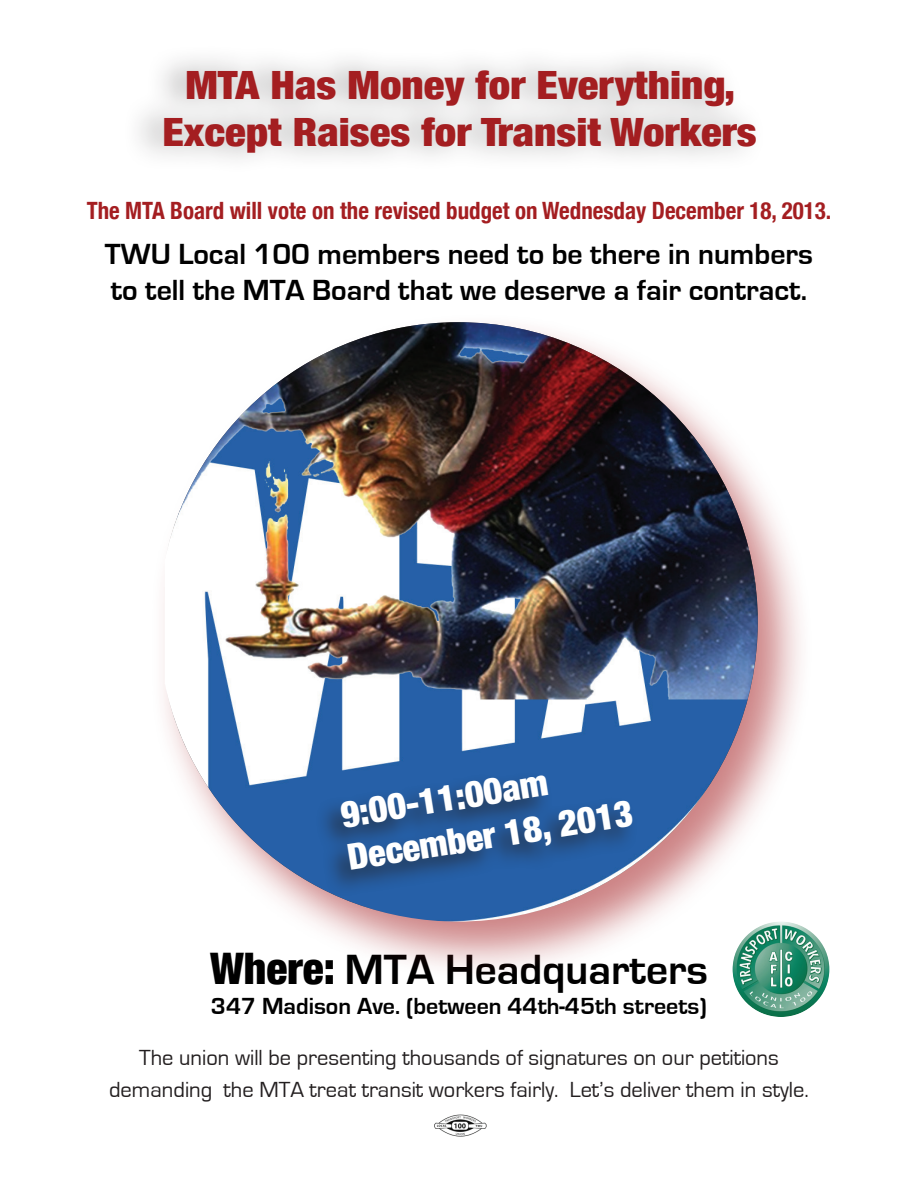
<style>
.page{position:relative;width:918px;height:1188px;background:#fff}
.page>*{position:absolute;margin:0;border:0;box-sizing:border-box;transform-origin:0 0}
.t1{font:700 43.5px "Eurostile";color:#000}
.t2{font:900 condensed 39px/46.8px "Helvetica Neue";color:#a41e21;text-align:center;scale:1.1 1}
.t3{font:900 condensed 36px/43.2px "Helvetica Neue";color:#fff}
.t4{font:700 30px/36px "Eurostile";color:#000}
.t5{font:700 24px "Eurostile";color:#000}
.t6{font:700 condensed 23.85px "Helvetica Neue";color:#a41e21;scale:.96 1}
.t7{font:22.5px/32.4px "Eurostile";color:#231f20;text-align:center}
.s1{font-family:"Helvetica Neue";font-weight:900;font-stretch:condensed}
</style>
<div class="page">
<img style="left:734px;top:934px;width:95px;height:83px">
<img style="left:434px;top:1114px;width:53px;height:23px">
<div style="left:123px;top:44px;width:643px;height:132px;background:#231f20;opacity:.35"></div>
<div style="left:150px;top:312px;width:664px;height:670px;background:#a41e21;opacity:.55"></div>
<img style="left:165px;top:322px;width:593px;height:600px">
<div style="left:315px;top:772px;width:324px;height:125px;background:#231f20;opacity:.67"></div>
<h2 class="t2" style="left:162px;top:61px;width:542px">MTA Has Money for Everything,<br>Except Raises for Transit Workers</h2>
<p class="t6" style="left:87px;top:196px;width:777px">The MTA Board will vote on the revised budget on Wednesday December 18, 2013.</p>
<h3 class="t4" style="left:105px;top:237px;width:710px">TWU Local 100 members need to be there in numbers to tell the MTA Board that we deserve a fair contract.</h3>
<h3 class="t3" style="left:338px;top:793px;width:290px;rotate:-9deg">9:00-11:00am<br>December 18, 2013</h3>
<h1 class="t1" style="left:210px;top:949px;width:499px"><span class="s1">Where:</span> MTA Headquarters</h1>
<p class="t5" style="left:211px;top:994px;width:497px">347 Madison Ave. (between 44th-45th streets)</p>
<p class="t7" style="left:109px;top:1042px;width:701px">The union will be presenting thousands of signatures on our petitions demanding the MTA treat transit workers fairly. Let’s deliver them in style.</p>
</div>
